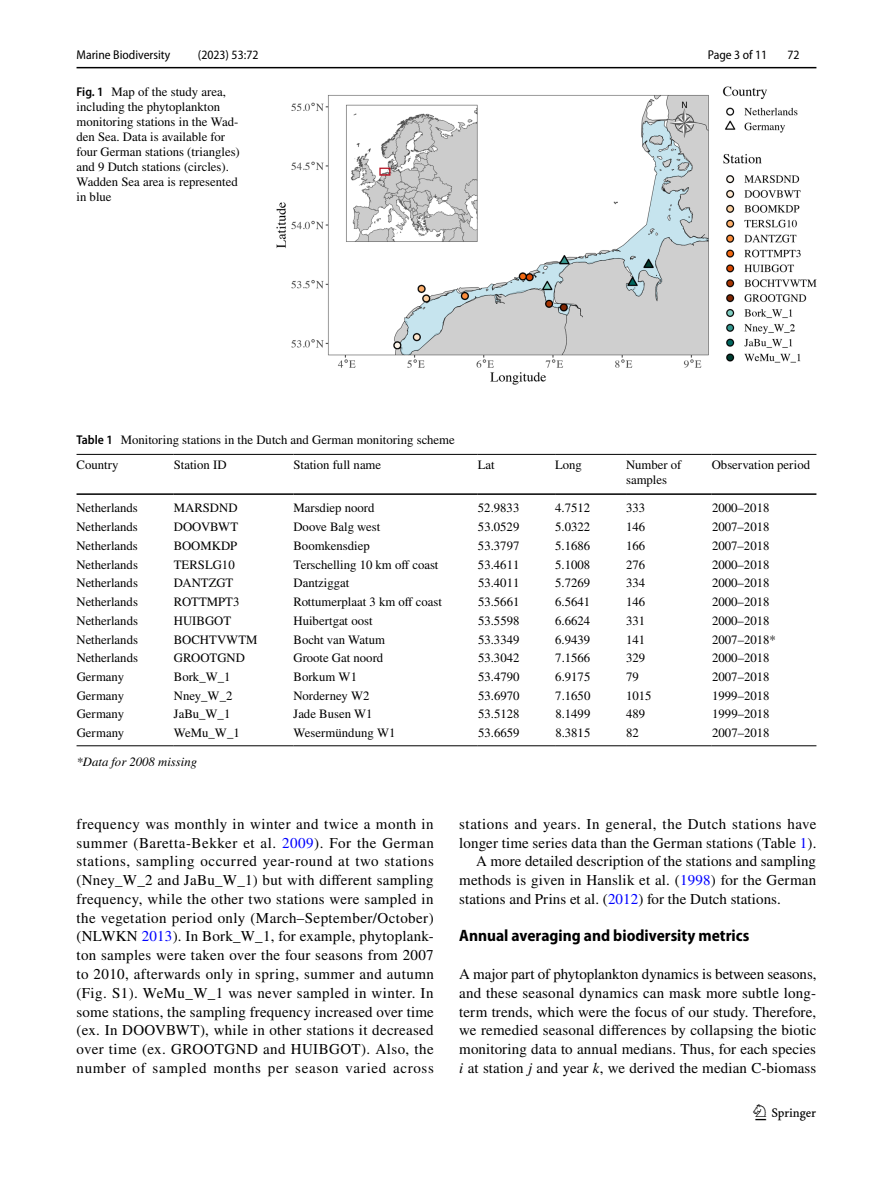
<style>
.page{position:relative;width:893px;height:1187px;background:#fff}
.page>*{position:absolute;margin:0;border:0;box-sizing:border-box;transform-origin:0 0}
.t1{font:22.5px "Springnew Regular 3";color:#000}
.t2{font:700 semi-condensed 16.5px "Myriad Pro";color:#000}
.t3{font:15px/18.8px "STIX";letter-spacing:.01em;color:#000;text-align:justify}
.t4{font:15px "STIX";letter-spacing:.035em;color:#000}
.t5{font:12.75px/15px "STIX";color:#000}
.t6{font:semi-condensed 12.75px "Myriad Pro";color:#000}
.t7{font:italic 12.75px "STIX";color:#000}
.s1{font-family:"Myriad Pro";font-weight:600;font-stretch:semi-condensed}
.s2{color:#00f}
.s3{font-style:italic}
</style>
<div class="page">
<hr style="left:77px;top:67px;width:739px;height:1px;background:#000">
<img style="left:276px;top:87px;width:540px;height:297px">
<hr style="left:77px;top:454px;width:97px;height:1px;background:#000">
<hr style="left:77px;top:493px;width:97px;height:2px;background:#000">
<hr style="left:174px;top:454px;width:119px;height:1px;background:#000">
<hr style="left:174px;top:493px;width:119px;height:2px;background:#000">
<hr style="left:293px;top:454px;width:185px;height:1px;background:#000">
<hr style="left:293px;top:493px;width:185px;height:2px;background:#000">
<hr style="left:478px;top:454px;width:77px;height:1px;background:#000">
<hr style="left:478px;top:493px;width:77px;height:2px;background:#000">
<hr style="left:555px;top:454px;width:71px;height:1px;background:#000">
<hr style="left:555px;top:493px;width:71px;height:2px;background:#000">
<hr style="left:626px;top:454px;width:86px;height:1px;background:#000">
<hr style="left:626px;top:493px;width:86px;height:2px;background:#000">
<hr style="left:712px;top:454px;width:104px;height:1px;background:#000">
<hr style="left:712px;top:493px;width:104px;height:2px;background:#000">
<hr style="left:77px;top:745px;width:97px;height:1px;background:#000">
<hr style="left:174px;top:745px;width:119px;height:1px;background:#000">
<hr style="left:293px;top:745px;width:185px;height:1px;background:#000">
<hr style="left:478px;top:745px;width:77px;height:1px;background:#000">
<hr style="left:555px;top:745px;width:71px;height:1px;background:#000">
<hr style="left:626px;top:745px;width:86px;height:1px;background:#000">
<hr style="left:712px;top:745px;width:104px;height:1px;background:#000">
<p class="t6" style="left:77px;top:48px;width:95px">Marine Biodiversity</p>
<p class="t6" style="left:198px;top:48px;width:62px">(2023) 53:72</p>
<p class="t5" style="left:77px;top:85px;width:165px"><span class="s1">Fig. 1</span> Map of the study area, including the phytoplankton monitoring stations in the Wad&shy;den Sea. Data is available for four German stations (triangles) and 9 Dutch stations (circles).<br>Wadden Sea area is represented in blue</p>
<p class="t5" style="left:77px;top:433px;width:380px"><span class="s1">Table 1</span> Monitoring stations in the Dutch and German monitoring scheme</p>
<p class="t6" style="left:708px;top:48px;width:61px">Page 3 of 11</p>
<p class="t6" style="left:787px;top:48px;width:14px">72</p>
<p class="t5" style="left:77px;top:458px;width:44px">Country</p>
<p class="t5" style="left:174px;top:458px;width:54px">Station ID</p>
<p class="t5" style="left:293px;top:458px;width:89px">Station full name</p>
<p class="t5" style="left:478px;top:458px;width:18px">Lat</p>
<p class="t5" style="left:555px;top:458px;width:28px">Long</p>
<p class="t5" style="left:626px;top:458px;width:57px">Number of samples</p>
<p class="t5" style="left:712px;top:458px;width:100px">Observation period</p>
<p class="t5" style="left:77px;top:501px;width:63px">Netherlands</p>
<p class="t5" style="left:174px;top:501px;width:65px">MARSDND</p>
<p class="t5" style="left:293px;top:501px;width:83px">Marsdiep noord</p>
<p class="t5" style="left:478px;top:501px;width:43px">52.9833</p>
<p class="t5" style="left:555px;top:501px;width:37px">4.7512</p>
<p class="t5" style="left:626px;top:501px;width:21px">333</p>
<p class="t5" style="left:712px;top:501px;width:59px">2000–2018</p>
<p class="t5" style="left:77px;top:520px;width:63px">Netherlands</p>
<p class="t5" style="left:174px;top:520px;width:66px">DOOVBWT</p>
<p class="t5" style="left:293px;top:520px;width:88px">Doove Balg west</p>
<p class="t5" style="left:478px;top:520px;width:43px">53.0529</p>
<p class="t5" style="left:555px;top:520px;width:37px">5.0322</p>
<p class="t5" style="left:626px;top:520px;width:21px">146</p>
<p class="t5" style="left:712px;top:520px;width:59px">2007–2018</p>
<p class="t5" style="left:77px;top:539px;width:63px">Netherlands</p>
<p class="t5" style="left:174px;top:539px;width:65px">BOOMKDP</p>
<p class="t5" style="left:293px;top:539px;width:78px">Boomkensdiep</p>
<p class="t5" style="left:478px;top:539px;width:43px">53.3797</p>
<p class="t5" style="left:555px;top:539px;width:37px">5.1686</p>
<p class="t5" style="left:626px;top:539px;width:21px">166</p>
<p class="t5" style="left:712px;top:539px;width:59px">2007–2018</p>
<p class="t5" style="left:77px;top:557px;width:63px">Netherlands</p>
<p class="t5" style="left:174px;top:557px;width:62px">TERSLG10</p>
<p class="t5" style="left:293px;top:557px;width:146px">Terschelling 10 km off coast</p>
<p class="t5" style="left:478px;top:557px;width:43px">53.4611</p>
<p class="t5" style="left:555px;top:557px;width:37px">5.1008</p>
<p class="t5" style="left:626px;top:557px;width:21px">276</p>
<p class="t5" style="left:712px;top:557px;width:59px">2000–2018</p>
<p class="t5" style="left:77px;top:576px;width:63px">Netherlands</p>
<p class="t5" style="left:174px;top:576px;width:61px">DANTZGT</p>
<p class="t5" style="left:293px;top:576px;width:57px">Dantziggat</p>
<p class="t5" style="left:478px;top:576px;width:43px">53.4011</p>
<p class="t5" style="left:555px;top:576px;width:37px">5.7269</p>
<p class="t5" style="left:626px;top:576px;width:21px">334</p>
<p class="t5" style="left:712px;top:576px;width:59px">2000–2018</p>
<p class="t5" style="left:77px;top:595px;width:63px">Netherlands</p>
<p class="t5" style="left:174px;top:595px;width:67px">ROTTMPT3</p>
<p class="t5" style="left:293px;top:595px;width:150px">Rottumerplaat 3 km off coast</p>
<p class="t5" style="left:478px;top:595px;width:43px">53.5661</p>
<p class="t5" style="left:555px;top:595px;width:37px">6.5641</p>
<p class="t5" style="left:626px;top:595px;width:21px">146</p>
<p class="t5" style="left:712px;top:595px;width:59px">2000–2018</p>
<p class="t5" style="left:77px;top:614px;width:63px">Netherlands</p>
<p class="t5" style="left:174px;top:614px;width:59px">HUIBGOT</p>
<p class="t5" style="left:293px;top:614px;width:81px">Huibertgat oost</p>
<p class="t5" style="left:478px;top:614px;width:43px">53.5598</p>
<p class="t5" style="left:555px;top:614px;width:37px">6.6624</p>
<p class="t5" style="left:626px;top:614px;width:21px">331</p>
<p class="t5" style="left:712px;top:614px;width:59px">2000–2018</p>
<p class="t5" style="left:77px;top:632px;width:63px">Netherlands</p>
<p class="t5" style="left:174px;top:632px;width:85px">BOCHTVWTM</p>
<p class="t5" style="left:294px;top:632px;width:93px">Bocht van Watum</p>
<p class="t5" style="left:478px;top:632px;width:43px">53.3349</p>
<p class="t5" style="left:555px;top:632px;width:37px">6.9439</p>
<p class="t5" style="left:626px;top:632px;width:21px">141</p>
<p class="t5" style="left:712px;top:632px;width:65px">2007–2018*</p>
<p class="t5" style="left:77px;top:651px;width:63px">Netherlands</p>
<p class="t5" style="left:174px;top:651px;width:73px">GROOTGND</p>
<p class="t5" style="left:294px;top:651px;width:91px">Groote Gat noord</p>
<p class="t5" style="left:478px;top:651px;width:43px">53.3042</p>
<p class="t5" style="left:555px;top:651px;width:37px">7.1566</p>
<p class="t5" style="left:626px;top:651px;width:21px">329</p>
<p class="t5" style="left:712px;top:651px;width:59px">2000–2018</p>
<p class="t5" style="left:77px;top:670px;width:49px">Germany</p>
<p class="t5" style="left:174px;top:670px;width:58px">Bork_W_1</p>
<p class="t5" style="left:294px;top:670px;width:65px">Borkum W1</p>
<p class="t5" style="left:478px;top:670px;width:43px">53.4790</p>
<p class="t5" style="left:555px;top:670px;width:37px">6.9175</p>
<p class="t5" style="left:626px;top:670px;width:14px">79</p>
<p class="t5" style="left:712px;top:670px;width:59px">2007–2018</p>
<p class="t5" style="left:77px;top:688px;width:49px">Germany</p>
<p class="t5" style="left:174px;top:688px;width:60px">Nney_W_2</p>
<p class="t5" style="left:294px;top:688px;width:77px">Norderney W2</p>
<p class="t5" style="left:478px;top:688px;width:43px">53.6970</p>
<p class="t5" style="left:555px;top:688px;width:37px">7.1650</p>
<p class="t5" style="left:626px;top:688px;width:27px">1015</p>
<p class="t5" style="left:712px;top:688px;width:59px">1999–2018</p>
<p class="t5" style="left:77px;top:707px;width:49px">Germany</p>
<p class="t5" style="left:174px;top:707px;width:58px">JaBu_W_1</p>
<p class="t5" style="left:294px;top:707px;width:81px">Jade Busen W1</p>
<p class="t5" style="left:478px;top:707px;width:43px">53.5128</p>
<p class="t5" style="left:555px;top:707px;width:37px">8.1499</p>
<p class="t5" style="left:626px;top:707px;width:21px">489</p>
<p class="t5" style="left:712px;top:707px;width:59px">1999–2018</p>
<p class="t5" style="left:77px;top:726px;width:49px">Germany</p>
<p class="t5" style="left:174px;top:726px;width:67px">WeMu_W_1</p>
<p class="t5" style="left:294px;top:726px;width:103px">Wesermündung W1</p>
<p class="t5" style="left:478px;top:726px;width:43px">53.6659</p>
<p class="t5" style="left:555px;top:726px;width:37px">8.3815</p>
<p class="t5" style="left:626px;top:726px;width:14px">82</p>
<p class="t5" style="left:712px;top:726px;width:59px">2007–2018</p>
<p class="t7" style="left:77px;top:753px;width:122px">*Data for 2008 missing</p>
<p class="t3" style="left:77px;top:815px;width:359px">frequency was monthly in winter and twice a month in summer (Baretta-Bekker et al. <span class="s2">2009</span>). For the German stations, sampling occurred year-round at two stations (Nney_W_2 and JaBu_W_1) but with different sampling frequency, while the other two stations were sampled in the vegetation period only (March–September/October) (NLWKN <span class="s2">2013</span>). In Bork_W_1, for example, phytoplank&shy;ton samples were taken over the four seasons from 2007 to 2010, afterwards only in spring, summer and autumn (Fig. S1). WeMu_W_1 was never sampled in winter. In some stations, the sampling frequency increased over time (ex. In DOOVBWT), while in other stations it decreased over time (ex. GROOTGND and HUIBGOT). Also, the number of sampled months per season varied across</p>
<p class="t4" style="left:459px;top:813px;width:359px">stations and years. In general, the Dutch stations have</p>
<p class="t3" style="left:459px;top:834px;width:359px">longer time series data than the German stations (Table <span class="s2">1</span>).</p>
<p class="t3" style="left:476px;top:853px;width:341px">A more detailed description of the stations and sampling</p>
<p class="t3" style="left:459px;top:871px;width:359px">methods is given in Hanslik et al. (<span class="s2">1998</span>) for the German</p>
<p class="t3" style="left:459px;top:890px;width:323px">stations and Prins et al. (<span class="s2">2012</span>) for the Dutch stations.</p>
<p class="t2" style="left:459px;top:926px;width:292px">Annual averaging and biodiversity metrics</p>
<p class="t3" style="left:459px;top:965px;width:359px">A major part of phytoplankton dynamics is between seasons, and these seasonal dynamics can mask more subtle long&shy;term trends, which were the focus of our study. Therefore, we remedied seasonal differences by collapsing the biotic monitoring data to annual medians. Thus, for each species <span class="s3">i</span> at station <span class="s3">j</span> and year <span class="s3">k</span>, we derived the median C-biomass</p>
<h1 class="t1" style="left:755px;top:1104px;width:62px">1 3</h1>
</div>
